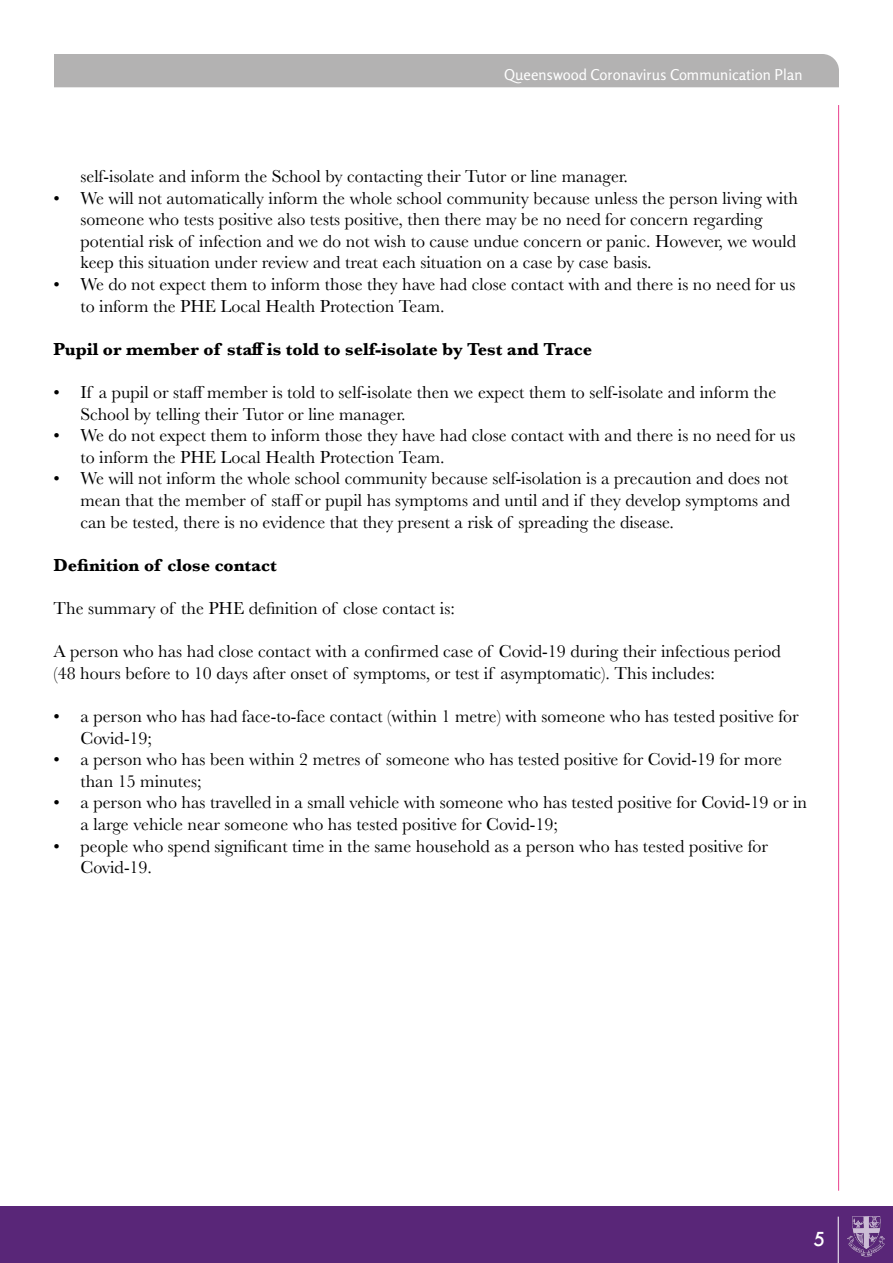
<style>
.page{position:relative;width:893px;height:1263px;background:#fff}
.page>*{position:absolute;margin:0;border:0;box-sizing:border-box;transform-origin:0 0}
.t1{font:500 21px "Futura";color:#fff}
.t2{font:18px/21.6px "Baskerville";color:#000}
.t3{font:700 18px "Baskerville";color:#000}
.t4{font:15px "Rosario";color:#fff}
</style>
<div class="page">
<div style="left:54px;top:54px;width:785px;height:33px;background:#b3b2b2"></div>
<hr style="left:838px;top:105px;width:1px;height:1086px;background:#e9428e">
<div style="left:0;top:1205px;width:893px;height:58px;background:#592678"></div>
<img style="left:847px;top:1217px;width:37px;height:40px">
<hr style="left:838px;top:1216px;width:1px;height:47px;background:#fff">
<p class="t4" style="left:504px;top:63px;width:300px">Queenswood Coronavirus Communication Plan</p>
<p class="t2" style="left:80px;top:166px;width:549px">self-isolate and inform the School by contacting their Tutor or line manager.</p>
<p class="t2" style="left:80px;top:187px;width:719px;text-indent:-27px">• We will not automatically inform the whole school community because unless the person living with someone who tests positive also tests positive, then there may be no need for concern regarding potential risk of infection and we do not wish to cause undue concern or panic. However, we would keep this situation under review and treat each situation on a case by case basis.</p>
<p class="t2" style="left:80px;top:274px;width:716px;text-indent:-27px">• We do not expect them to inform those they have had close contact with and there is no need for us to inform the PHE Local Health Protection Team.</p>
<p class="t3" style="left:53px;top:336px;width:540px">Pupil or member of staff is told to self-isolate by Test and Trace</p>
<p class="t2" style="left:80px;top:382px;width:697px;text-indent:-27px">• If a pupil or staff member is told to self-isolate then we expect them to self-isolate and inform the<br>School by telling their Tutor or line manager.</p>
<p class="t2" style="left:80px;top:425px;width:716px;text-indent:-27px">• We do not expect them to inform those they have had close contact with and there is no need for us to inform the PHE Local Health Protection Team.</p>
<p class="t2" style="left:80px;top:468px;width:711px;text-align:justify;text-indent:-27px">• We will not inform the whole school community because self-isolation is a precaution and does not mean that the member of staff or pupil has symptoms and until and if they develop symptoms and can be tested, there is no evidence that they present a risk of spreading the disease.</p>
<p class="t3" style="left:53px;top:552px;width:225px">Definition of close contact</p>
<p class="t2" style="left:53px;top:598px;width:403px">The summary of the PHE definition of close contact is:</p>
<p class="t2" style="left:53px;top:641px;width:729px">A person who has had close contact with a confirmed case of Covid-19 during their infectious period (48 hours before to 10 days after onset of symptoms, or test if asymptomatic). This includes:</p>
<p class="t2" style="left:80px;top:706px;width:720px;text-indent:-27px">• a person who has had face-to-face contact (within 1 metre) with someone who has tested positive for<br>Covid-19;</p>
<p class="t2" style="left:80px;top:749px;width:703px;text-indent:-27px">• a person who has been within 2 metres of someone who has tested positive for Covid-19 for more than 15 minutes;</p>
<p class="t2" style="left:80px;top:792px;width:728px;text-indent:-27px">• a person who has travelled in a small vehicle with someone who has tested positive for Covid-19 or in a large vehicle near someone who has tested positive for Covid-19;</p>
<p class="t2" style="left:80px;top:835px;width:689px;text-indent:-27px">• people who spend significant time in the same household as a person who has tested positive for<br>Covid-19.</p>
<p class="t1" style="left:813px;top:1223px;width:13px">5</p>
</div>
